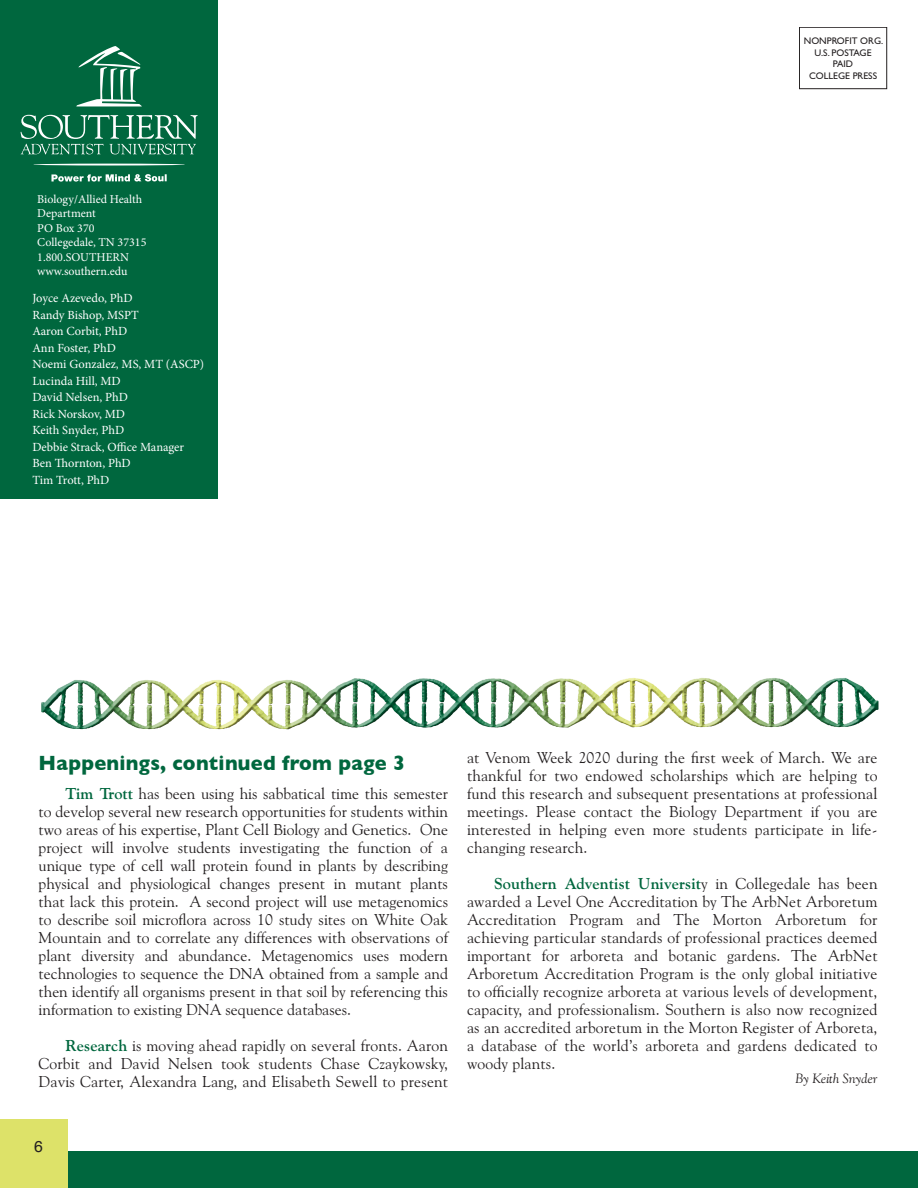
<style>
.page{position:relative;width:918px;height:1188px;background:#fff}
.page>*{position:absolute;margin:0;border:0;box-sizing:border-box;transform-origin:0 0}
.body_copy{font:700 21px "Gill Sans";letter-spacing:.015em;color:#00673e;scale:.95 1}
.body_copy-2{font:15.75px/18px "Goudy Old Style BT";letter-spacing:.01em;color:#231f20;text-align:justify}
.body_copy-3{font:15.75px "Helvetica";color:#231f20}
.body_copy-4{font:italic 13.5px "Goudy Old Style BT";color:#231f20}
.t1{font:12.45px "Minion Pro";letter-spacing:-.005em;color:#fff}
.Secondary_head{font:12px/14.4px "Minion Pro";color:#fff}
.t2{font:9.6px/11.6px "Gill Sans";color:#231f20;text-align:center}
.s1{font-weight:700;color:#00673e}
</style>
<div class="page">
<div style="left:38px;top:680px;width:853px;height:51px;background:#231f20;opacity:.75"></div>
<div style="left:0;top:1151px;width:918px;height:37px;background:#00673e"></div>
<div style="left:0;top:1120px;width:67px;height:68px;background:#dde269"></div>
<div style="left:0;top:0;width:217px;height:499px;background:#00673e"></div>
<svg style="left:76px;top:46px;width:66px;height:60px"></svg>
<svg style="left:21px;top:114px;width:177px;height:41px"></svg>
<svg style="left:51px;top:174px;width:116px;height:8px"></svg>
<hr style="left:33px;top:164px;width:152px;height:2px;background:#fff;border-radius:50%">
<div style="left:799px;top:27px;width:88px;height:62px;border:1px solid #231f20"></div>
<p class="Secondary_head" style="left:37px;top:192px;width:107px">Biology/Allied Health<br>Department</p>
<p class="Secondary_head" style="left:37px;top:221px;width:59px">PO Box 370</p>
<p class="Secondary_head" style="left:37px;top:235px;width:111px">Collegedale, TN 37315</p>
<p class="Secondary_head" style="left:37px;top:250px;width:93px">1.800.SOUTHERN</p>
<p class="Secondary_head" style="left:37px;top:264px;width:92px">www.southern.edu</p>
<p class="t1" style="left:32px;top:290px;width:102px">Joyce Azevedo, PhD</p>
<p class="t1" style="left:32px;top:306px;width:108px">Randy Bishop, MSPT</p>
<p class="t1" style="left:32px;top:323px;width:96px">Aaron Corbit, PhD</p>
<p class="t1" style="left:32px;top:339px;width:85px">Ann Foster, PhD</p>
<p class="t1" style="left:32px;top:356px;width:173px">Noemi Gonzalez, MS, MT (ASCP)</p>
<p class="t1" style="left:32px;top:372px;width:90px">Lucinda Hill, MD</p>
<p class="t1" style="left:32px;top:389px;width:97px">David Nelsen, PhD</p>
<p class="t1" style="left:32px;top:405px;width:94px">Rick Norskov, MD</p>
<p class="t1" style="left:32px;top:422px;width:93px">Keith Snyder, PhD</p>
<p class="t1" style="left:32px;top:438px;width:153px">Debbie Strack, Office Manager</p>
<p class="t1" style="left:32px;top:455px;width:100px">Ben Thornton, PhD</p>
<p class="t1" style="left:32px;top:471px;width:79px">Tim Trott, PhD</p>
<p class="t2" style="left:804px;top:35px;width:81px">NONPROFIT ORG.<br>U.S. POSTAGE<br>PAID<br>COLLEGE PRESS</p>
<p class="body_copy" style="left:39px;top:746px;width:387px">Happenings, continued from page 3</p>
<p class="body_copy-2" style="left:467px;top:749px;width:412px">at Venom Week 2020 during the first week of March. We are thankful for two endowed scholarships which are helping to fund this research and subsequent presentations at professional meetings. Please contact the Biology Department if you are interested in helping even more students participate in life&shy;changing research.</p>
<p class="body_copy-2" style="left:467px;top:875px;width:412px;text-indent:27px"><span class="s1">Southern Adventist Universit</span>y in Collegedale has been awarded a Level One Accreditation by The ArbNet Arboretum Accreditation Program and The Morton Arboretum for achieving particular standards of professional practices deemed important for arboreta and botanic gardens. The ArbNet Arboretum Accreditation Program is the only global initiative to officially recognize arboreta at various levels of development, capacity, and professionalism. Southern is also now recognized as an accredited arboretum in the Morton Register of Arboreta, a database of the world’s arboreta and gardens dedicated to woody plants.</p>
<p class="body_copy-4" style="left:795px;top:1070px;width:84px">By Keith Snyder</p>
<p class="body_copy-2" style="left:39px;top:784px;width:411px;text-indent:27px"><span class="s1">Tim Trott</span> has been using his sabbatical time this semester to develop several new research opportunities for students within two areas of his expertise, Plant Cell Biology and Genetics. One project will involve students investigating the function of a unique type of cell wall protein found in plants by describing physical and physiological changes present in mutant plants that lack this protein. A second project will use metagenomics to describe soil microflora across 10 study sites on White Oak Mountain and to correlate any differences with observations of plant diversity and abundance. Metagenomics uses modern technologies to sequence the DNA obtained from a sample and then identify all organisms present in that soil by referencing this information to existing DNA sequence databases.</p>
<p class="body_copy-2" style="left:39px;top:1036px;width:411px;text-indent:27px"><span class="s1">Research</span> is moving ahead rapidly on several fronts. Aaron Corbit and David Nelsen took students Chase Czaykowsky, Davis Carter, Alexandra Lang, and Elisabeth Sewell to present</p>
<p class="body_copy-3" style="left:34px;top:1135px;width:10px">6</p>
</div>
